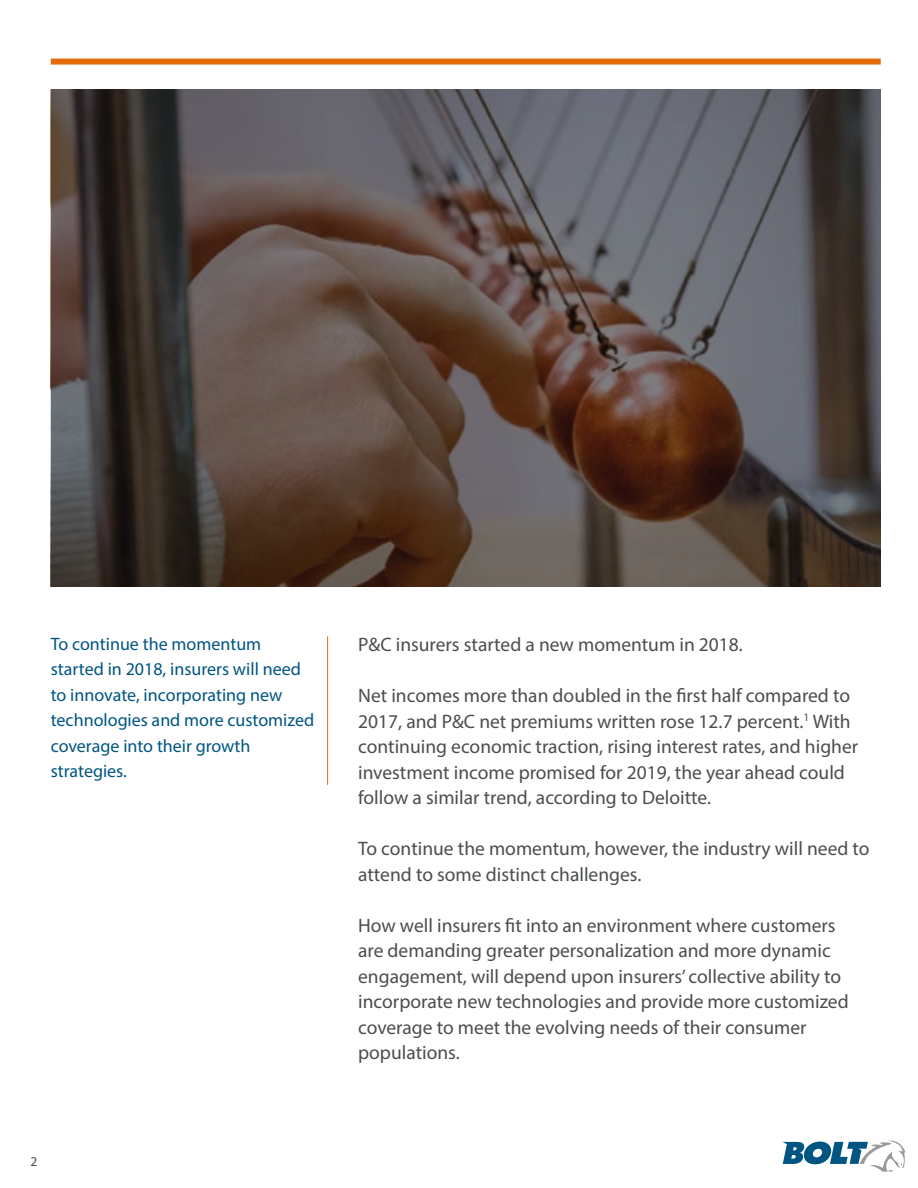
<style>
.page{position:relative;width:918px;height:1188px;background:#fff}
.page>*{position:absolute;margin:0;border:0;box-sizing:border-box;transform-origin:0 0}
.t1{font:19.5px/25.5px "Myriad Pro";color:#4b4e4f}
.t2{font:18px/25.5px "Myriad Pro";color:#025581}
.t3{font:13.5px "Myriad Pro";color:#4b4e4f}
</style>
<div class="page">
<div style="left:51px;top:59px;width:830px;height:6px;background:#e46c0a"></div>
<svg style="left:51px;top:89px;width:830px;height:497px;background:#574b47"></svg>
<hr style="left:327px;top:636px;width:1px;height:149px;background:#e46c0a">
<svg style="left:782px;top:1141px;width:123px;height:31px"></svg>
<p class="t2" style="left:51px;top:631px;width:265px">To continue the momentum started in 2018, insurers will need to innovate, incorporating new technologies and more customized coverage into their growth strategies.</p>
<p class="t1" style="left:358px;top:631px;width:386px">P&amp;C insurers started a new momentum in 2018.</p>
<p class="t1" style="left:358px;top:682px;width:502px">Net incomes more than doubled in the first half compared to 2017, and P&amp;C net premiums written rose 12.7 percent.<sup>1</sup> With continuing economic traction, rising interest rates, and higher investment income promised for 2019, the year ahead could follow a similar trend, according to Deloitte.</p>
<p class="t1" style="left:358px;top:835px;width:513px">To continue the momentum, however, the industry will need to attend to some distinct challenges.</p>
<p class="t1" style="left:358px;top:912px;width:492px">How well insurers fit into an environment where customers are demanding greater personalization and more dynamic engagement, will depend upon insurers’ collective ability to incorporate new technologies and provide more customized coverage to meet the evolving needs of their consumer populations.</p>
<p class="t3" style="left:30px;top:1153px;width:8px">2</p>
</div>
